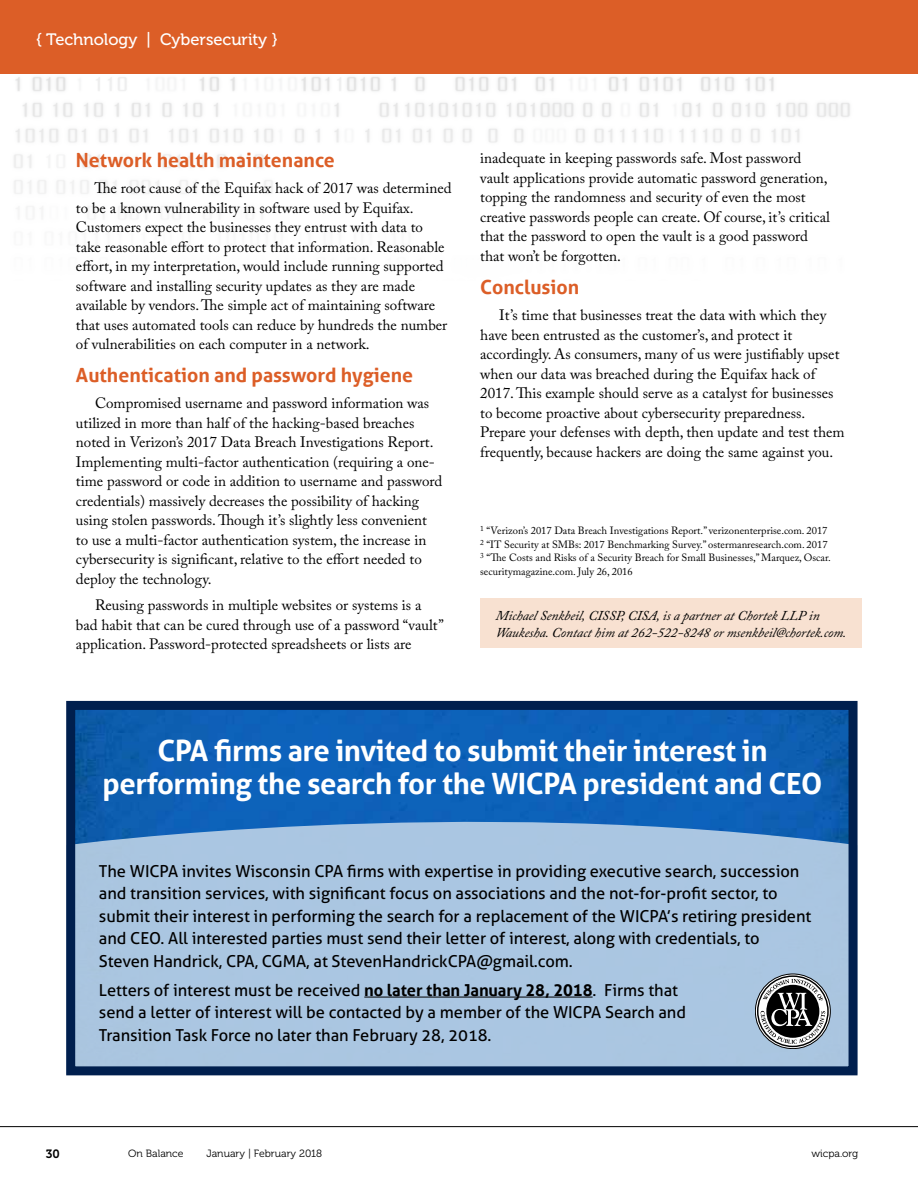
<style>
.page{position:relative;width:918px;height:1188px;background:#fff}
.page>*{position:absolute;margin:0;border:0;box-sizing:border-box;transform-origin:0 0}
.t1{font:700 29.25px/33px "Aller";letter-spacing:-.015em;color:#fff;text-align:center}
.t2{font:700 19.5px "Aller";color:#dc5e27}
.t3{font:16.5px/22.5px "Aller";letter-spacing:-.005em;color:#000}
.t4{font:16.5px "Museo 500";color:#fff}
.t5{font:15px/19.5px "Adobe Caslon Pro";color:#000}
.t6{font:italic 13.5px/16.5px "Adobe Caslon Pro";color:#000}
.t7{font:12px "Museo 700";color:#000}
.t8{font:10.5px/13.5px "Adobe Caslon Pro";color:#000}
.t9{font:10.5px "Museo 300";color:#000}
.s1{font-weight:700}
</style>
<div class="page">
<img style="left:14px;top:77px;width:836px;height:133px">
<div style="left:480px;top:599px;width:381px;height:49px;background:#f8e1d1"></div>
<div style="left:0;top:0;width:918px;height:74px;background:#dc5e27"></div>
<hr style="left:0;top:1126px;width:918px;height:1px;background:#000">
<img style="left:76px;top:711px;width:772px;height:109px">
<div style="left:76px;top:820px;width:772px;height:245px;background:#aac6e2"></div>
<div style="left:66px;top:701px;width:792px;height:374px;border:9px solid #001f4e"></div>
<hr style="left:364px;top:997px;width:229px;height:1px;background:#000">
<svg style="left:756px;top:974px;width:74px;height:75px"></svg>
<div style="left:755px;top:974px;width:76px;height:75px;border:1px solid #000;border-radius:50%"></div>
<div style="left:757px;top:975px;width:72px;height:72px;border:1px solid #000;border-radius:50%"></div>
<svg style="left:761px;top:979px;width:64px;height:65px"></svg>
<p class="t4" style="left:37px;top:31px;width:242px">{ Technology | Cybersecurity }</p>
<h2 class="t2" style="left:76px;top:148px;width:260px">Network health maintenance</h2>
<p class="t5" style="left:76px;top:178px;width:377px;text-indent:18px">The root cause of the Equifax hack of 2017 was determined to be a known vulnerability in software used by Equifax.<br>Customers expect the businesses they entrust with data to take reasonable effort to protect that information. Reasonable effort, in my interpretation, would include running supported software and installing security updates as they are made available by vendors. The simple act of maintaining software that uses automated tools can reduce by hundreds the number of vulnerabilities on each computer in a network.</p>
<h2 class="t2" style="left:76px;top:363px;width:339px">Authentication and password hygiene</h2>
<p class="t5" style="left:76px;top:393px;width:368px;text-indent:19px">Compromised username and password information was utilized in more than half of the hacking-based breaches noted in Verizon’s 2017 Data Breach Investigations Report.<br>Implementing multi-factor authentication (requiring a one&shy;time password or code in addition to username and password credentials) massively decreases the possibility of hacking using stolen passwords. Though it’s slightly less convenient to use a multi-factor authentication system, the increase in cybersecurity is significant, relative to the effort needed to deploy the technology.</p>
<p class="t5" style="left:76px;top:595px;width:369px;text-indent:19px">Reusing passwords in multiple websites or systems is a bad habit that can be cured through use of a password “vault” application. Password-protected spreadsheets or lists are</p>
<p class="t5" style="left:480px;top:149px;width:351px">inadequate in keeping passwords safe. Most password vault applications provide automatic password generation, topping the randomness and security of even the most creative passwords people can create. Of course, it’s critical that the password to open the vault is a good password that won’t be forgotten.</p>
<h2 class="t2" style="left:480px;top:275px;width:101px">Conclusion</h2>
<p class="t5" style="left:480px;top:305px;width:366px;text-indent:19px">It’s time that businesses treat the data with which they have been entrusted as the customer’s, and protect it accordingly. As consumers, many of us were justifiably upset when our data was breached during the Equifax hack of 2017. This example should serve as a catalyst for businesses to become proactive about cybersecurity preparedness.<br>Prepare your defenses with depth, then update and test them frequently, because hackers are doing the same against you.</p>
<p class="t8" style="left:480px;top:524px;width:352px"><sup>1</sup> “Verizon’s 2017 Data Breach Investigations Report.” verizonenterprise.com. 2017<br><sup>2</sup> “IT Security at SMBs: 2017 Benchmarking Survey.” ostermanresearch.com. 2017<br><sup>3</sup> “The Costs and Risks of a Security Breach for Small Businesses,” Marquez, Oscar. securitymagazine.com. July 26, 2016</p>
<p class="t6" style="left:496px;top:607px;width:355px">Michael Senkbeil,CISSP,CISA,isa partner at Chortek LLP in<br>Waukesha.Contact him at 262-522-8248 or msenkbeil@chortek.com.</p>
<h1 class="t1" style="left:103px;top:734px;width:721px">CPA firms are invited to submit their interest in performing the search for the WICPA president and CEO</h1>
<p class="t3" style="left:99px;top:859px;width:714px">The WICPA invites Wisconsin CPA firms with expertise in providing executive search, succession and transition services, with significant focus on associations and the not-for-profit sector, to submit their interest in performing the search for a replacement of the WICPA’s retiring president and CEO. All interested parties must send their letter of interest, along with credentials, to Steven Handrick, CPA, CGMA, at StevenHandrickCPA@gmail.com.</p>
<p class="t3" style="left:99px;top:979px;width:589px">Letters of interest must be received <span class="s1">no later than January 28, 2018</span>. Firms that send a letter of interest will be contacted by a member of the WICPA Search and<br>Transition Task Force no later than February 28, 2018.</p>
<p class="t7" style="left:46px;top:1147px;width:16px">30</p>
<p class="t9" style="left:128px;top:1148px;width:57px">On Balance</p>
<p class="t9" style="left:206px;top:1148px;width:117px">January | February 2018</p>
<p class="t9" style="left:811px;top:1148px;width:48px">wicpa.org</p>
</div>
